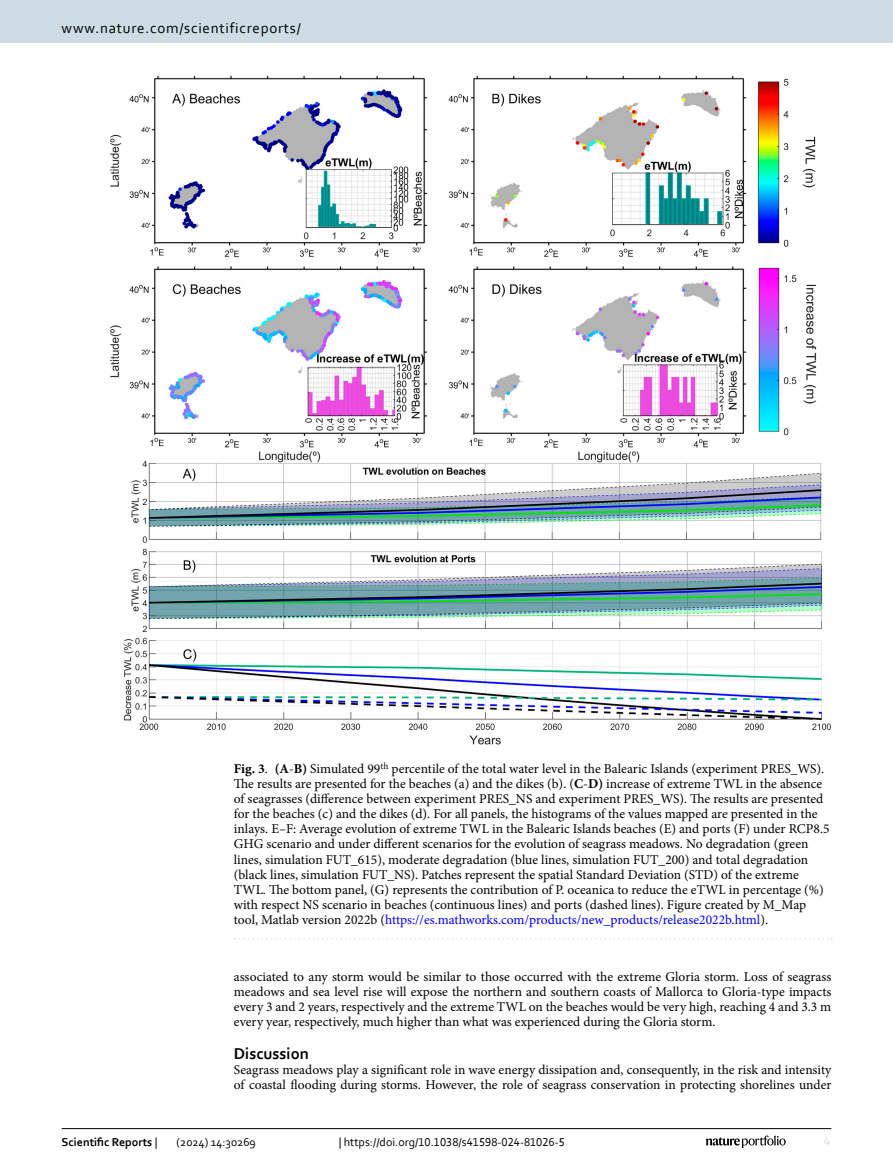
<style>
.page{position:relative;width:893px;height:1174px;background:#fff}
.page>*{position:absolute;margin:0;border:0;box-sizing:border-box;transform-origin:0 0}
.Head_1{font:700 16.5px "Corbel";color:#000}
.t1{font:15px "Corbel";letter-spacing:.05em;color:#000}
.t2{font:15px "Corbel";color:#d9e4eb}
.Figure_Caption{font:13.5px/15px "Minion Pro";color:#000}
.Body_Text_Indent{font:13.5px/15px "Minion Pro";color:#000;text-align:justify}
.Body_Text{font:13.5px/15px "Minion Pro";color:#000}
.t3{font:12px "Corbel";color:#000}
.t4{font:700 12px "Corbel";color:#000}
.s1{font-weight:700}
.s2{color:#00f}
.s3{font-weight:400}
</style>
<div class="page">
<img style="left:110px;top:76px;width:721px;height:669px">
<svg style="left:235px;top:938px;width:597px;height:1px"></svg>
<hr style="left:62px;top:1128px;width:769px;height:1px;background:#000">
<svg style="left:706px;top:1135px;width:80px;height:12px"></svg>
<div style="left:0;top:0;width:893px;height:43px;background:#cedde4"></div>
<p class="t1" style="left:62px;top:18px;width:241px">www.nature.com/scientificreports/</p>
<p class="Figure_Caption" style="left:234px;top:761px;width:597px"><span class="s1">Fig. 3</span>. <span class="s1">(A</span>-<span class="s1">B)</span> Simulated 99<sup>th</sup> percentile of the total water level in the Balearic Islands (experiment PRES_WS).<br>The results are presented for the beaches (a) and the dikes (b). (<span class="s1">C</span>-<span class="s1">D)</span> increase of extreme TWL in the absence of seagrasses (difference between experiment PRES_NS and experiment PRES_WS). The results are presented for the beaches (c) and the dikes (d). For all panels, the histograms of the values mapped are presented in the inlays. E–F: Average evolution of extreme TWL in the Balearic Islands beaches (E) and ports (F) under RCP8.5<br>GHG scenario and under different scenarios for the evolution of seagrass meadows. No degradation (green lines, simulation FUT_615), moderate degradation (blue lines, simulation FUT_200) and total degradation (black lines, simulation FUT_NS). Patches represent the spatial Standard Deviation (STD) of the extreme TWL. The bottom panel, (G) represents the contribution of P. oceanica to reduce the eTWL in percentage (%) with respect NS scenario in beaches (continuous lines) and ports (dashed lines). Figure created by M_Map tool, Matlab version 2022b (<span class="s2">https://es.mathworks.com/products/new_products/release2022b.html</span>).</p>
<p class="Body_Text_Indent" style="left:234px;top:969px;width:599px">associated to any storm would be similar to those occurred with the extreme Gloria storm. Loss of seagrass meadows and sea level rise will expose the northern and southern coasts of Mallorca to Gloria-type impacts every 3 and 2 years, respectively and the extreme TWL on the beaches would be very high, reaching 4 and 3.3 m every year, respectively, much higher than what was experienced during the Gloria storm.</p>
<p class="Head_1" style="left:234px;top:1043px;width:77px">Discussion</p>
<p class="Body_Text" style="left:234px;top:1062px;width:599px">Seagrass meadows play a significant role in wave energy dissipation and, consequently, in the risk and intensity of coastal flooding during storms. However, the role of seagrass conservation in protecting shorelines under</p>
<p class="t4" style="left:62px;top:1134px;width:97px">Scientific Reports <span class="s3">|</span></p>
<p class="t3" style="left:177px;top:1134px;width:81px">(2024) 14:30269</p>
<p class="t3" style="left:339px;top:1134px;width:228px">| https://doi.org/10.1038/s41598-024-81026-5</p>
<p class="t2" style="left:824px;top:1132px;width:9px">4</p>
</div>
